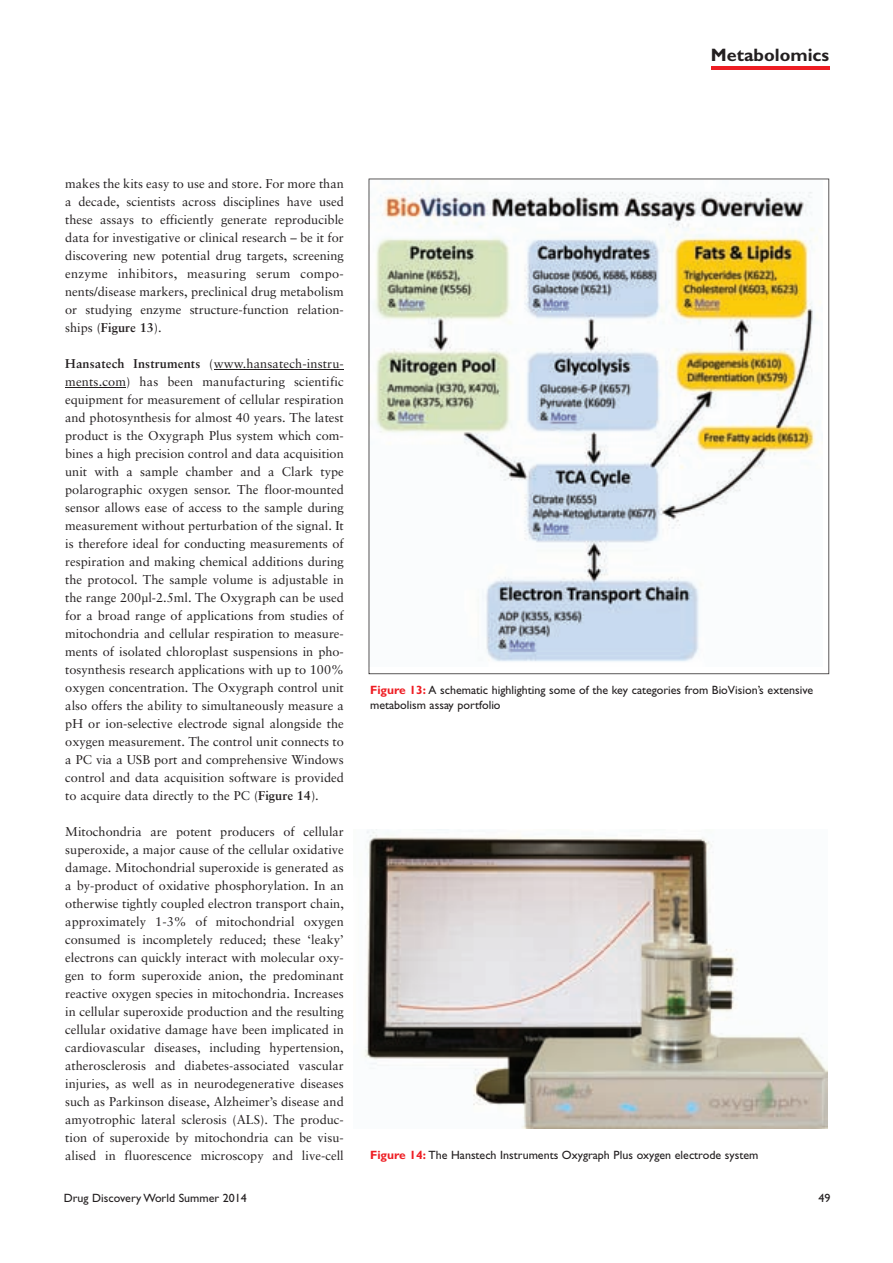
<style>
.page{position:relative;width:893px;height:1263px;background:#fff}
.page>*{position:absolute;margin:0;border:0;box-sizing:border-box;transform-origin:0 0}
.t1{font:700 18px "Gill Sans";color:#231f20}
.t2{font:12.75px/18px "Sabon";color:#231f20;text-align:justify}
.t3{font:12px/15px "Gill Sans";color:#231f20}
.s1{font-weight:700}
.s2{font-weight:700;color:#ee1d23}
</style>
<div class="page">
<hr style="left:214px;top:369px;width:126px;height:1px;background:#231f20">
<hr style="left:65px;top:387px;width:61px;height:1px;background:#231f20">
<hr style="left:711px;top:67px;width:118px;height:3px;background:#ee1d23">
<svg style="left:369px;top:179px;width:460px;height:495px"></svg>
<img style="left:365px;top:830px;width:462px;height:299px">
<h1 class="t1" style="left:711px;top:48px;width:120px">Metabolomics</h1>
<p class="t2" style="left:65px;top:176px;width:280px">makes the kits easy to use and store. For more than a decade, scientists across disciplines have used these assays to efficiently generate reproducible data for investigative or clinical research – be it for discovering new potential drug targets, screening enzyme inhibitors, measuring serum compo&shy;nents/disease markers, preclinical drug metabolism or studying enzyme structure-function relation&shy;ships (<span class="s1">Figure 13</span>).</p>
<p class="t2" style="left:65px;top:356px;width:280px"><span class="s1">Hansatech Instruments</span> (www.hansatech-instru&shy;ments.com) has been manufacturing scientific equipment for measurement of cellular respiration and photosynthesis for almost 40 years. The latest product is the Oxygraph Plus system which com&shy;bines a high precision control and data acquisition unit with a sample chamber and a Clark type polarographic oxygen sensor. The floor-mounted sensor allows ease of access to the sample during measurement without perturbation of the signal. It is therefore ideal for conducting measurements of respiration and making chemical additions during the protocol. The sample volume is adjustable in the range 200µl-2.5ml. The Oxygraph can be used for a broad range of applications from studies of mitochondria and cellular respiration to measure&shy;ments of isolated chloroplast suspensions in pho&shy;tosynthesis research applications with up to 100% oxygen concentration. The Oxygraph control unit also offers the ability to simultaneously measure a pH or ion-selective electrode signal alongside the oxygen measurement. The control unit connects to a PC via a USB port and comprehensive Windows control and data acquisition software is provided to acquire data directly to the PC (<span class="s1">Figure 14</span>).</p>
<p class="t2" style="left:65px;top:824px;width:280px">Mitochondria are potent producers of cellular superoxide, a major cause of the cellular oxidative damage. Mitochondrial superoxide is generated as a by-product of oxidative phosphorylation. In an otherwise tightly coupled electron transport chain, approximately 1-3% of mitochondrial oxygen consumed is incompletely reduced; these ‘leaky’ electrons can quickly interact with molecular oxy&shy;gen to form superoxide anion, the predominant reactive oxygen species in mitochondria. Increases in cellular superoxide production and the resulting cellular oxidative damage have been implicated in cardiovascular diseases, including hypertension, atherosclerosis and diabetes-associated vascular injuries, as well as in neurodegenerative diseases such as Parkinson disease, Alzheimer’s disease and amyotrophic lateral sclerosis (ALS). The produc&shy;tion of superoxide by mitochondria can be visu&shy;alised in fluorescence microscopy and live-cell</p>
<p class="t3" style="left:370px;top:684px;width:444px"><span class="s2">Figure 13:</span> A schematic highlighting some of the key categories from BioVision’s extensive metabolism assay portfolio</p>
<p class="t3" style="left:370px;top:1149px;width:390px"><span class="s2">Figure 14:</span> The Hanstech Instruments Oxygraph Plus oxygen electrode system</p>
<p class="t3" style="left:64px;top:1191px;width:185px">Drug Discovery World Summer 2014</p>
<p class="t3" style="left:818px;top:1191px;width:13px">49</p>
</div>
